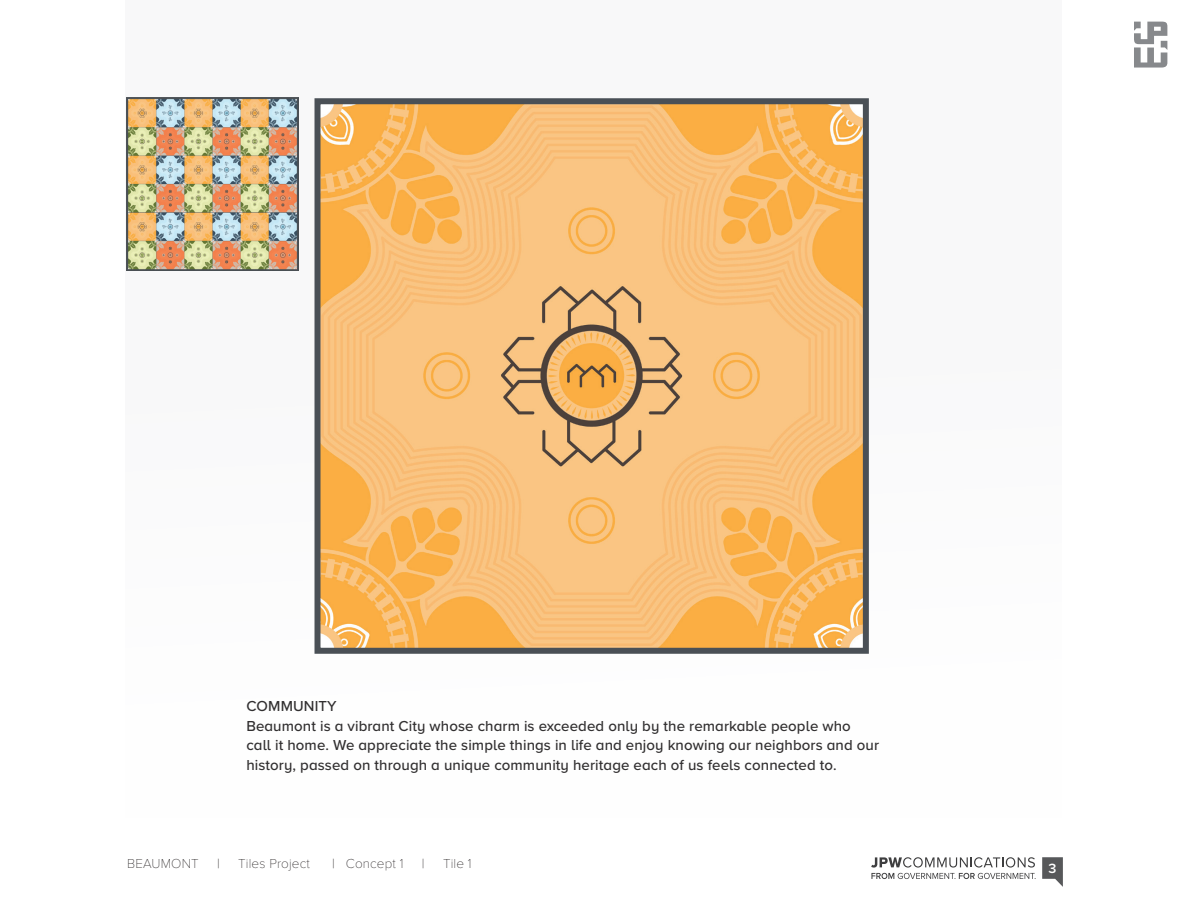
<style>
.page{position:relative;width:1188px;height:918px;background:#fff}
.page>*{position:absolute;margin:0;border:0;box-sizing:border-box;transform-origin:0 0}
.t1{font:500 15px/19.5px "Proxima Nova A";letter-spacing:.005em;color:#312f30}
.t2{font:600 13.8px "Proxima Nova";color:#fff}
.t3{font:100 13.5px "Proxima Nova T";letter-spacing:.01em;color:#231f20}
</style>
<div class="page">
<svg style="left:1042px;top:857px;width:21px;height:30px"></svg>
<svg style="left:871px;top:857px;width:165px;height:22px"></svg>
<svg style="left:1134px;top:22px;width:33px;height:46px"></svg>
<div style="left:126px;top:0;width:936px;height:818px;background:#f8f8f9"></div>
<img style="left:322px;top:105px;width:540px;height:542px">
<img style="left:126px;top:98px;width:173px;height:172px">
<div style="left:315px;top:98px;width:554px;height:556px;border:6px solid #4a5056"></div>
<p class="t1" style="left:246px;top:696px;width:634px">COMMUNITY<br>Beaumont is a vibrant City whose charm is exceeded only by the remarkable people who call it home. We appreciate the simple things in life and enjoy knowing our neighbors and our history, passed on through a unique community heritage each of us feels connected to.</p>
<p class="t3" style="left:127px;top:853px;width:73px">BEAUMONT</p>
<p class="t3" style="left:217px;top:853px;width:4px">|</p>
<p class="t3" style="left:238px;top:853px;width:73px">Tiles Project</p>
<p class="t3" style="left:332px;top:853px;width:73px">| Concept 1</p>
<p class="t3" style="left:422px;top:853px;width:4px">|</p>
<p class="t3" style="left:443px;top:853px;width:30px">Tile 1</p>
<p class="t2" style="left:1049px;top:858px;width:9px">3</p>
</div>
